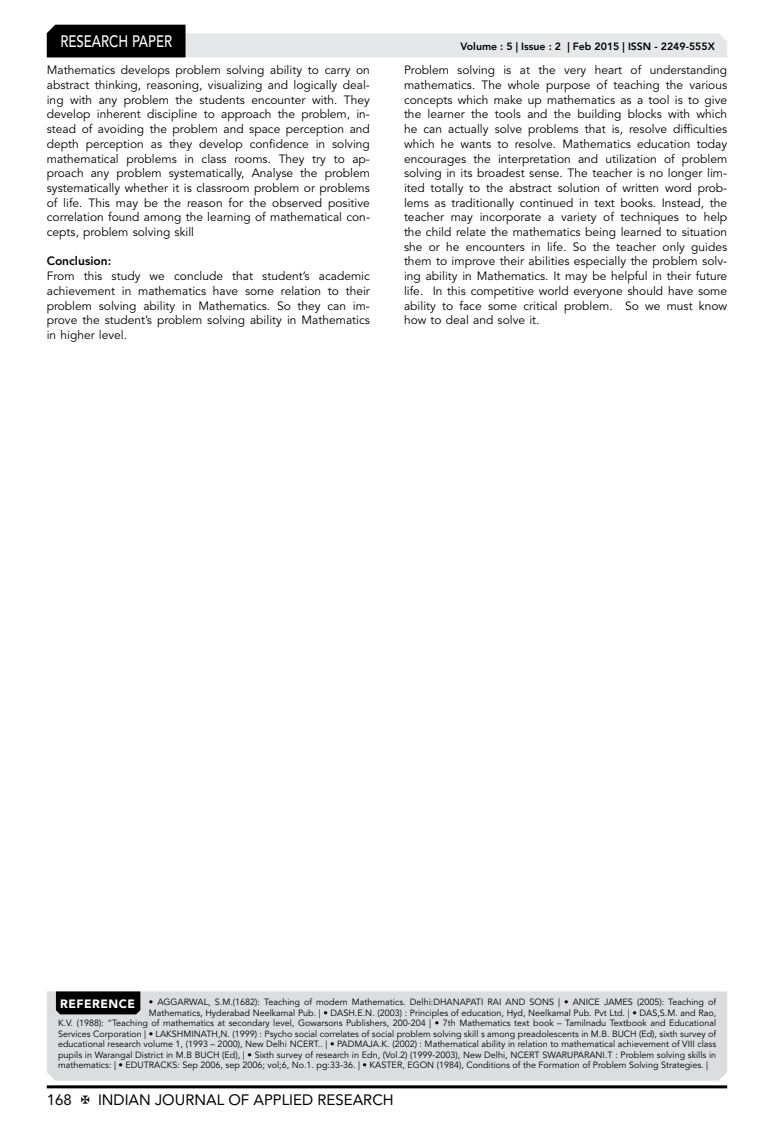
<style>
.page{position:relative;width:774px;height:1136px;background:#fff}
.page>*{position:absolute;margin:0;border:0;box-sizing:border-box;transform-origin:0 0}
.t1{font:500 16.5px "Avenir LT Std";color:#fff;scale:.8 1}
.t2{font:15px "Avenir LT Std";color:#000}
.t3{font:12px/14.7px "Avenir LT Std";color:#000;text-align:justify}
.t4{font:800 12px "Avenir LT Std";color:#000}
.t5{font:800 10.5px "Avenir LT Std";color:#000}
.t6{font:9px "Avenir LT Std";color:#000}
.s1{font-weight:900;font-size:12px;color:#fff}
</style>
<div class="page">
<hr style="left:47px;top:1085px;width:680px;height:3px;background:#000">
<svg style="left:47px;top:25px;width:680px;height:32px"></svg>
<div style="left:47px;top:991px;width:680px;height:89px;background:#dcddde"></div>
<div style="left:56px;top:991px;width:84px;height:23px;background:#000"></div>
<h1 class="t1" style="left:60px;top:32px;width:139px">RESEARCH PAPER</h1>
<p class="t3" style="left:47px;top:63px;width:325px">Mathematics develops problem solving ability to carry on abstract thinking, reasoning, visualizing and logically deal&shy;ing with any problem the students encounter with. They develop inherent discipline to approach the problem, in&shy;stead of avoiding the problem and space perception and depth perception as they develop confidence in solving mathematical problems in class rooms. They try to ap&shy;proach any problem systematically, Analyse the problem systematically whether it is classroom problem or problems of life. This may be the reason for the observed positive correlation found among the learning of mathematical con&shy;cepts, problem solving skill</p>
<p class="t4" style="left:47px;top:254px;width:66px">Conclusion:</p>
<p class="t3" style="left:47px;top:269px;width:325px">From this study we conclude that student’s academic achievement in mathematics have some relation to their problem solving ability in Mathematics. So they can im&shy;prove the student’s problem solving ability in Mathematics in higher level.</p>
<p class="t5" style="left:460px;top:41px;width:256px">Volume : 5 | Issue : 2 | Feb 2015 | ISSN - 2249-555X</p>
<p class="t3" style="left:404px;top:63px;width:325px">Problem solving is at the very heart of understanding mathematics. The whole purpose of teaching the various concepts which make up mathematics as a tool is to give the learner the tools and the building blocks with which he can actually solve problems that is, resolve difficulties which he wants to resolve. Mathematics education today encourages the interpretation and utilization of problem solving in its broadest sense. The teacher is no longer lim&shy;ited totally to the abstract solution of written word prob&shy;lems as traditionally continued in text books. Instead, the teacher may incorporate a variety of techniques to help the child relate the mathematics being learned to situation she or he encounters in life. So the teacher only guides them to improve their abilities especially the problem solv&shy;ing ability in Mathematics. It may be helpful in their future life. In this competitive world everyone should have some ability to face some critical problem. So we must know how to deal and solve it.</p>
<p class="t6" style="left:60px;top:996px;width:657px"><span class="s1">REFERENCE</span> • AGGARWAL, S.M.(1682): Teaching of modern Mathematics. Delhi:DHANAPATI RAI AND SONS | • ANICE JAMES (2005): Teaching of</p>
<p class="t6" style="left:149px;top:1007px;width:569px">Mathematics, Hyderabad Neelkamal Pub. | • DASH.E.N. (2003) : Principles of education, Hyd, Neelkamal Pub. Pvt Ltd. | • DAS,S.M. and Rao,</p>
<p class="t6" style="left:58px;top:1017px;width:660px">K.V. (1988): “Teaching of mathematics at secondary level, Gowarsons Publishers, 200-204 | • 7th Mathematics text book – Tamilnadu Textbook and Educational</p>
<p class="t6" style="left:58px;top:1028px;width:660px">Services Corporation | • LAKSHMINATH,N. (1999) : Psycho social correlates of social problem solving skill s among preadolescents in M.B. BUCH (Ed), sixth survey of</p>
<p class="t6" style="left:58px;top:1039px;width:660px">educational research volume 1, (1993 – 2000), New Delhi NCERT.. | • PADMAJA.K. (2002) : Mathematical ability in relation to mathematical achievement of VIII class</p>
<p class="t6" style="left:58px;top:1049px;width:660px">pupils in Warangal District in M.B BUCH (Ed), | • Sixth survey of research in Edn, (Vol.2) (1999-2003), New Delhi, NCERT SWARUPARANI.T : Problem solving skills in</p>
<p class="t6" style="left:58px;top:1060px;width:651px">mathematics: | • EDUTRACKS: Sep 2006, sep 2006; vol;6, No.1. pg:33-36. | • KASTER, EGON (1984), Conditions of the Formation of Problem Solving Strategies. |</p>
<p class="t2" style="left:47px;top:1090px;width:27px">168</p>
<p class="t2" style="left:98px;top:1090px;width:297px">INDIAN JOURNAL OF APPLIED RESEARCH</p>
</div>
